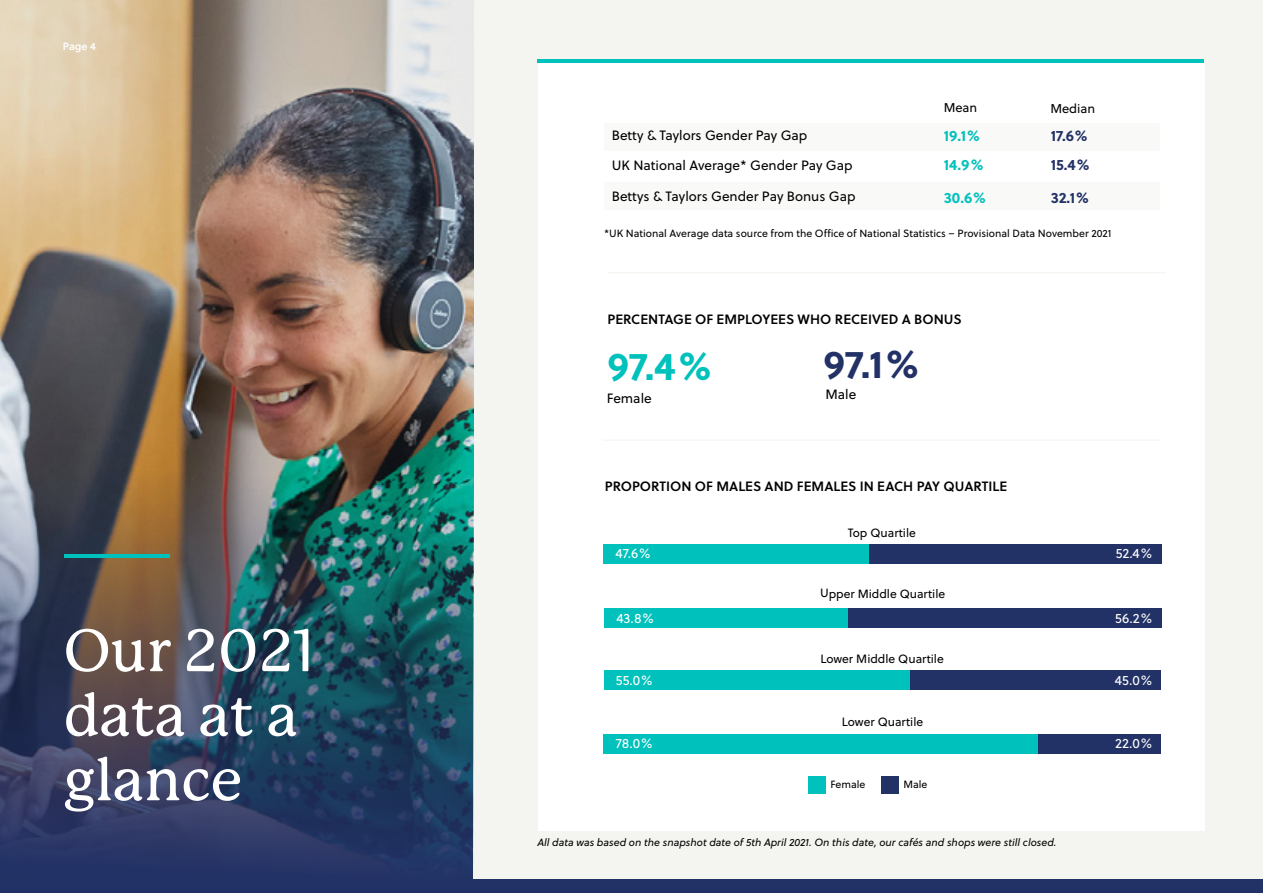
<style>
.page{position:relative;width:1263px;height:893px;background:#fff}
.page>*{position:absolute;margin:0;border:0;box-sizing:border-box;transform-origin:0 0}
.t1{font:500 58.5px/64.5px "P22 Mackinac Pro";color:#fff}
.t2{font:700 39px "Soleil";color:#00c1bc}
.t3{font:700 39px "Soleil";color:#233266}
.t4{font:700 15px "Soleil";color:#00c1bc}
.t5{font:700 15px "Soleil";color:#233266}
.t6{font:13.5px "Soleil";color:#000}
.t7{font:13.5px "Soleil Sb";color:#000}
.t8{font:13.5px "Soleil";color:#fff}
.t9{font:12.75px "Soleil";color:#000}
.t10{font:12px "Soleil";color:#000}
.t11{font:10.5px "Soleil";color:#000}
.t12{font:italic 10.5px "Soleil";color:#000}
.t13{font:10.5px "Soleil Sb";color:#fff}
</style>
<div class="page">
<div style="left:415px;top:0;width:848px;height:893px;background:#f4f4f0"></div>
<div style="left:538px;top:60px;width:666px;height:771px;background:#fff"></div>
<div style="left:604px;top:123px;width:556px;height:27px;background:#f9f9f7"></div>
<div style="left:604px;top:183px;width:555px;height:27px;background:#f9f9f7"></div>
<div style="left:604px;top:544px;width:265px;height:19px;background:#00c1bc"></div>
<div style="left:809px;top:777px;width:17px;height:17px;background:#00c1bc"></div>
<div style="left:881px;top:777px;width:17px;height:17px;background:#233266"></div>
<div style="left:869px;top:544px;width:292px;height:19px;background:#233266"></div>
<div style="left:604px;top:608px;width:244px;height:20px;background:#00c1bc"></div>
<div style="left:848px;top:609px;width:313px;height:19px;background:#233266"></div>
<div style="left:604px;top:670px;width:306px;height:20px;background:#00c1bc"></div>
<div style="left:910px;top:671px;width:251px;height:19px;background:#233266"></div>
<div style="left:604px;top:734px;width:434px;height:19px;background:#00c1bc"></div>
<div style="left:1038px;top:734px;width:123px;height:19px;background:#233266"></div>
<hr style="left:537px;top:60px;width:667px;height:3px;background:#00c1bc">
<hr style="left:603px;top:440px;width:558px;height:1px;background:#f4f4f0">
<hr style="left:608px;top:272px;width:558px;height:1px;background:#f4f4f0">
<img style="left:0;top:0;width:473px;height:880px">
<hr style="left:64px;top:555px;width:106px;height:3px;background:#00c1bc">
<div style="left:0;top:880px;width:1263px;height:13px;background:#233266"></div>
<p class="t13" style="left:63px;top:39px;width:34px">Page 4</p>
<h1 class="t1" style="left:64px;top:619px;width:253px">Our 2021 data at a glance</h1>
<p class="t9" style="left:944px;top:98px;width:35px">Mean</p>
<p class="t9" style="left:1050px;top:99px;width:46px">Median</p>
<h3 class="t4" style="left:944px;top:124px;width:38px">19.1%</h3>
<h3 class="t5" style="left:1051px;top:124px;width:39px">17.6%</h3>
<h3 class="t4" style="left:944px;top:153px;width:41px">14.9%</h3>
<h3 class="t5" style="left:1051px;top:153px;width:40px">15.4%</h3>
<h3 class="t4" style="left:944px;top:186px;width:44px">30.6%</h3>
<p class="t6" style="left:612px;top:126px;width:197px">Betty &amp; Taylors Gender Pay Gap</p>
<p class="t6" style="left:612px;top:155px;width:242px">UK National Average* Gender Pay Gap</p>
<p class="t6" style="left:612px;top:186px;width:245px">Bettys &amp; Taylors Gender Pay Bonus Gap</p>
<p class="t11" style="left:604px;top:225px;width:509px">*UK National Average data source from the Office of National Statistics – Provisional Data November 2021</p>
<h3 class="t5" style="left:1051px;top:186px;width:40px">32.1%</h3>
<p class="t7" style="left:608px;top:308px;width:356px">PERCENTAGE OF EMPLOYEES WHO RECEIVED A BONUS</p>
<h2 class="t2" style="left:608px;top:336px;width:106px">97.4%</h2>
<h2 class="t3" style="left:823px;top:334px;width:97px">97.1%</h2>
<p class="t6" style="left:607px;top:389px;width:47px">Female</p>
<p class="t6" style="left:825px;top:384px;width:32px">Male</p>
<p class="t7" style="left:605px;top:476px;width:404px">PROPORTION OF MALES AND FEMALES IN EACH PAY QUARTILE</p>
<p class="t8" style="left:616px;top:543px;width:37px">47.6%</p>
<p class="t10" style="left:848px;top:524px;width:70px">Top Quartile</p>
<p class="t10" style="left:820px;top:585px;width:127px">Upper Middle Quartile</p>
<p class="t8" style="left:1116px;top:543px;width:38px">52.4%</p>
<p class="t8" style="left:616px;top:608px;width:39px">43.8%</p>
<p class="t8" style="left:1115px;top:608px;width:39px">56.2%</p>
<p class="t10" style="left:820px;top:650px;width:125px">Lower Middle Quartile</p>
<p class="t8" style="left:616px;top:670px;width:38px">55.0%</p>
<p class="t8" style="left:1115px;top:670px;width:39px">45.0%</p>
<p class="t10" style="left:842px;top:713px;width:83px">Lower Quartile</p>
<p class="t8" style="left:616px;top:733px;width:38px">78.0%</p>
<p class="t8" style="left:1115px;top:733px;width:38px">22.0%</p>
<p class="t11" style="left:830px;top:777px;width:37px">Female</p>
<p class="t11" style="left:903px;top:777px;width:26px">Male</p>
<p class="t12" style="left:538px;top:835px;width:520px">All data was based on the snapshot date of 5th April 2021. On this date, our cafés and shops were still closed.</p>
</div>
